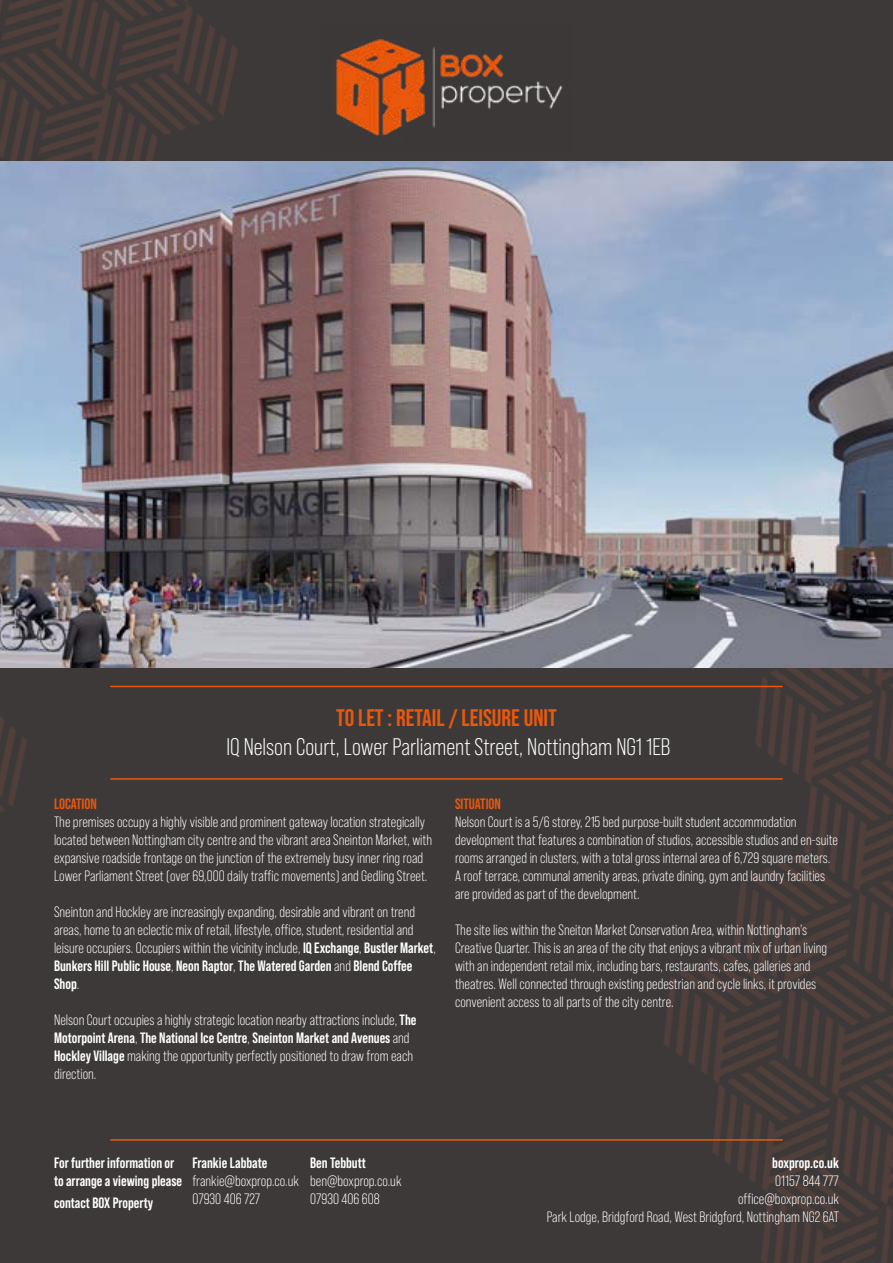
<style>
.page{position:relative;width:893px;height:1263px;background:#3d3939}
.page>*{position:absolute;margin:0;border:0;box-sizing:border-box;transform-origin:0 0}
.t1{font:24px "Bebas Neue Pro";color:#fff}
.t2{font:700 24px "Bebas Neue Pro";color:#ea580c}
.t3{font:15px/18px "Bebas Neue Pro";color:#fff}
.t4{font:700 15px/18px "Bebas Neue Pro";color:#fff}
.t5{font:700 15px "Bebas Neue Pro";color:#ea580c}
.s1{font-weight:700}
</style>
<div class="page">
<img style="left:0;top:0;width:296px;height:812px">
<img style="left:621px;top:161px;width:272px;height:1102px">
<img style="left:0;top:162px;width:893px;height:506px">
<hr style="left:111px;top:1139px;width:671px;height:2px;background:#ea580c">
<hr style="left:111px;top:778px;width:671px;height:2px;background:#ea580c">
<hr style="left:111px;top:686px;width:671px;height:1px;background:#ea580c">
<img style="left:336px;top:39px;width:227px;height:97px">
<h1 class="t2" style="left:336px;top:704px;width:222px">TO LET : RETAIL / LEISURE UNIT</h1>
<h1 class="t1" style="left:226px;top:733px;width:446px">IQ Nelson Court, Lower Parliament Street, Nottingham NG1 1EB</h1>
<p class="t5" style="left:54px;top:795px;width:44px">LOCATION</p>
<p class="t3" style="left:54px;top:813px;width:380px">The premises occupy a highly visible and prominent gateway location strategically located between Nottingham city centre and the vibrant area Sneinton Market, with expansive roadside frontage on the junction of the extremely busy inner ring road Lower Parliament Street (over 69,000 daily traffic movements) and Gedling Street.</p>
<p class="t3" style="left:54px;top:903px;width:383px">Sneinton and Hockley are increasingly expanding, desirable and vibrant on trend areas, home to an eclectic mix of retail, lifestyle, office, student, residential and leisure occupiers. Occupiers within the vicinity include, <span class="s1">IQ Exchange</span>, <span class="s1">Bustler Market</span>, <span class="s1">Bunkers Hill Public House</span>, <span class="s1">Neon Raptor</span>, <span class="s1">The Watered Garden</span> and <span class="s1">Blend Coffee Shop</span>.</p>
<p class="t3" style="left:54px;top:1011px;width:364px">Nelson Court occupies a highly strategic location nearby attractions include, <span class="s1">The Motorpoint Arena</span>, <span class="s1">The National Ice Centre</span>, <span class="s1">Sneinton Market and Avenues</span> and <span class="s1">Hockley Village</span> making the opportunity perfectly positioned to draw from each direction.</p>
<p class="t5" style="left:455px;top:795px;width:47px">SITUATION</p>
<p class="t3" style="left:455px;top:813px;width:385px">Nelson Court is a 5/6 storey, 215 bed purpose-built student accommodation development that features a combination of studios, accessible studios and en-suite rooms arranged in clusters, with a total gross internal area of 6,729 square meters.<br>A roof terrace, communal amenity areas, private dining, gym and laundry facilities are provided as part of the development.</p>
<p class="t3" style="left:455px;top:921px;width:374px">The site lies within the Sneiton Market Conservation Area, within Nottingham’s Creative Quarter. This is an area of the city that enjoys a vibrant mix of urban living with an independent retail mix, including bars, restaurants, cafes, galleries and theatres. Well connected through existing pedestrian and cycle links, it provides convenient access to all parts of the city centre.</p>
<p class="t4" style="left:54px;top:1153px;width:130px">For further information or to arrange a viewing please</p>
<p class="t4" style="left:54px;top:1193px;width:101px">contact BOX Property</p>
<p class="t4" style="left:192px;top:1153px;width:77px">Frankie Labbate</p>
<p class="t3" style="left:192px;top:1172px;width:108px">frankie@boxprop.co.uk<br>07930 406 727</p>
<p class="t4" style="left:310px;top:1153px;width:57px">Ben Tebbutt</p>
<p class="t3" style="left:310px;top:1172px;width:93px">ben@boxprop.co.uk<br>07930 406 608</p>
<p class="t4" style="left:772px;top:1153px;width:68px">boxprop.co.uk</p>
<p class="t3" style="left:547px;top:1172px;width:294px;text-align:right">01157 844 777<br>office@boxprop.co.uk<br>Park Lodge, Bridgford Road, West Bridgford, Nottingham NG2 6AT</p>
</div>
